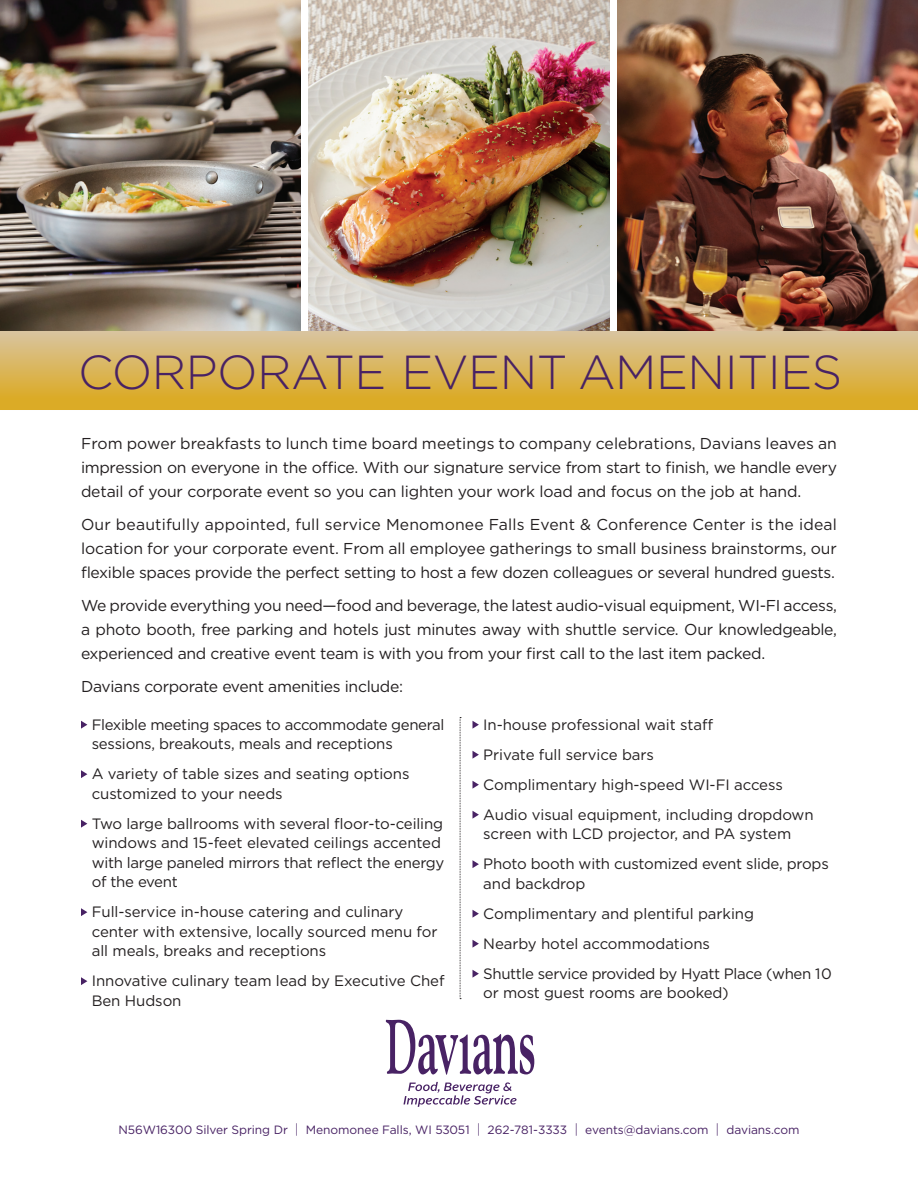
<style>
.page{position:relative;width:918px;height:1188px;background:#fff}
.page>*{position:absolute;margin:0;border:0;box-sizing:border-box;transform-origin:0 0}
.t1{font:300 47.7px "Gotham";letter-spacing:-.01em;color:#482264}
.t2{font:15.75px/24px "Gotham";letter-spacing:-.02em;color:#231f20;text-align:justify}
.t3{font:15px/19.5px "Gotham";letter-spacing:-.005em;color:#231f20}
.t4{font:15px/19.5px "Gotham";letter-spacing:-.025em;color:#231f20}
.t5{font:12px "Gotham";letter-spacing:-.005em;color:#482264}
.s1{font-weight:300;font-size:13.5px}
</style>
<div class="page">
<img style="left:618px;top:0;width:300px;height:331px">
<img style="left:309px;top:0;width:300px;height:331px">
<img style="left:0;top:0;width:300px;height:331px">
<svg style="left:81px;top:721px;width:6px;height:8px"></svg>
<svg style="left:81px;top:770px;width:6px;height:8px"></svg>
<svg style="left:81px;top:820px;width:6px;height:8px"></svg>
<svg style="left:81px;top:908px;width:6px;height:8px"></svg>
<svg style="left:81px;top:977px;width:6px;height:8px"></svg>
<svg style="left:472px;top:721px;width:7px;height:8px"></svg>
<svg style="left:472px;top:751px;width:7px;height:8px"></svg>
<svg style="left:472px;top:781px;width:7px;height:8px"></svg>
<svg style="left:472px;top:811px;width:7px;height:8px"></svg>
<svg style="left:472px;top:860px;width:7px;height:8px"></svg>
<svg style="left:472px;top:910px;width:7px;height:8px"></svg>
<svg style="left:472px;top:940px;width:7px;height:8px"></svg>
<svg style="left:472px;top:970px;width:7px;height:8px"></svg>
<div style="left:0;top:331px;width:918px;height:79px;background:linear-gradient(to bottom,#d9c49e,#dca816)"></div>
<svg style="left:403px;top:1082px;width:114px;height:25px"></svg>
<svg style="left:386px;top:1020px;width:148px;height:55px"></svg>
<svg style="left:460px;top:717px;width:1px;height:282px"></svg>
<h1 class="t1" style="left:78px;top:342px;width:766px">CORPORATE EVENT AMENITIES</h1>
<p class="t2" style="left:81px;top:431px;width:758px">From power breakfasts to lunch time board meetings to company celebrations, Davians leaves an impression on everyone in the office. With our signature service from start to finish, we handle every detail of your corporate event so you can lighten your work load and focus on the job at hand.</p>
<p class="t2" style="left:81px;top:512px;width:757px">Our beautifully appointed, full service Menomonee Falls Event &amp; Conference Center is the ideal location for your corporate event. From all employee gatherings to small business brainstorms, our flexible spaces provide the perfect setting to host a few dozen colleagues or several hundred guests.</p>
<p class="t2" style="left:81px;top:593px;width:758px">We provide everything you need—food and beverage, the latest audio-visual equipment, WI-FI access, a photo booth, free parking and hotels just minutes away with shuttle service. Our knowledgeable, experienced and creative event team is with you from your first call to the last item packed.</p>
<p class="t2" style="left:81px;top:674px;width:324px">Davians corporate event amenities include:</p>
<p class="t4" style="left:92px;top:714px;width:354px">Flexible meeting spaces to accommodate general sessions, breakouts, meals and receptions</p>
<p class="t3" style="left:92px;top:764px;width:319px">A variety of table sizes and seating options customized to your needs</p>
<p class="t3" style="left:92px;top:813px;width:354px">Two large ballrooms with several floor-to-ceiling windows and 15-feet elevated ceilings accented with large paneled mirrors that reflect the energy of the event</p>
<p class="t3" style="left:92px;top:902px;width:347px">Full-service in-house catering and culinary center with extensive, locally sourced menu for all meals, breaks and receptions</p>
<p class="t3" style="left:92px;top:971px;width:354px">Innovative culinary team lead by Executive Chef<br>Ben Hudson</p>
<p class="t3" style="left:483px;top:709px;width:332px;line-height:30px">In-house professional wait staff<br>Private full service bars<br>Complimentary high-speed WI-FI access Audio visual equipment, including dropdown</p>
<p class="t3" style="left:483px;top:819px;width:347px;line-height:30px">screen with LCD projector, and PA system<br>Photo booth with customized event slide, props</p>
<p class="t3" style="left:483px;top:868px;width:350px;line-height:30px">and backdrop<br>Complimentary and plentiful parking<br>Nearby hotel accommodations<br>Shuttle service provided by Hyatt Place (when 10</p>
<p class="t3" style="left:483px;top:983px;width:247px">or most guest rooms are booked)</p>
<p class="t5" style="left:118px;top:1122px;width:683px">N56W16300 Silver Spring Dr <span class="s1">|</span> Menomonee Falls, WI 53051 <span class="s1">|</span> 262-781-3333 <span class="s1">|</span> events@davians.com <span class="s1">|</span> davians.com</p>
</div>
